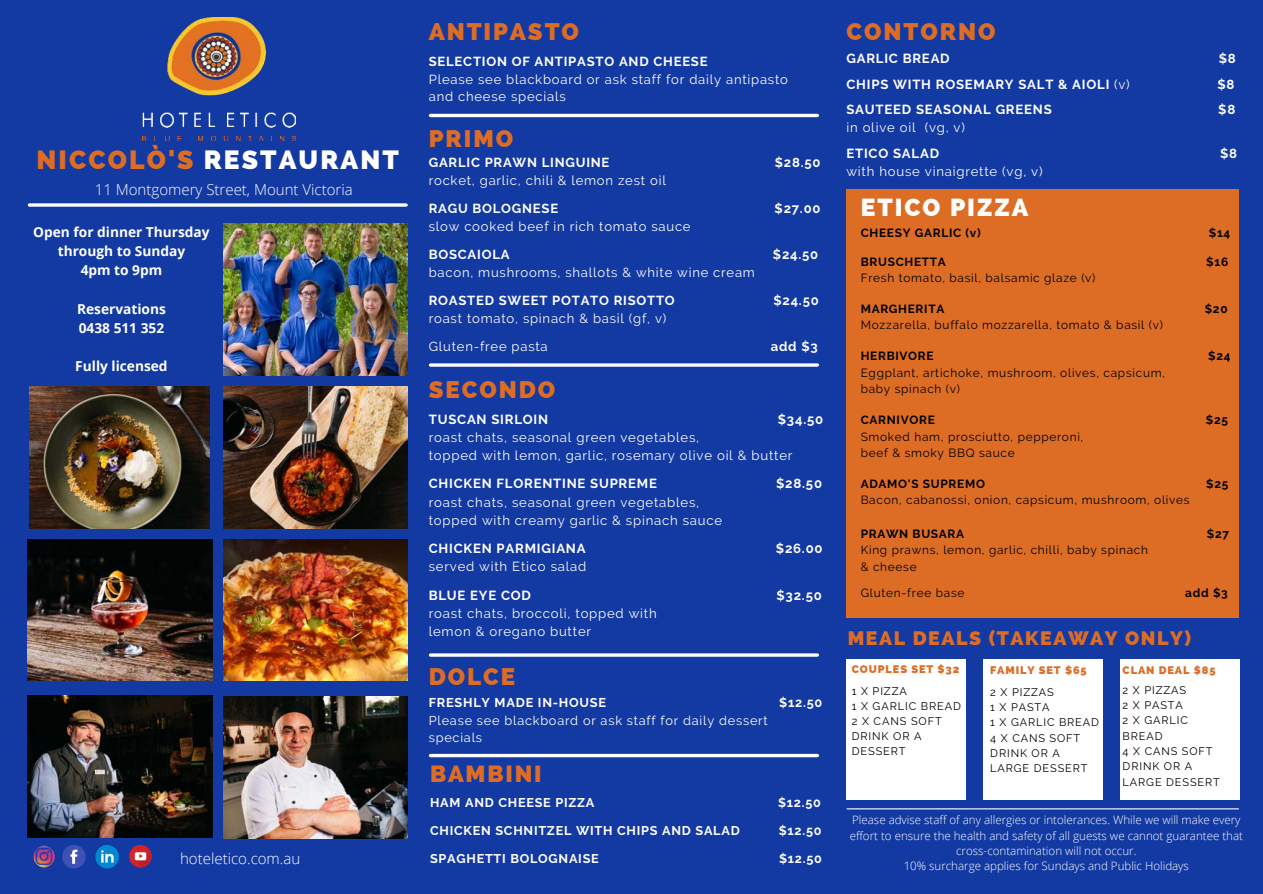
<style>
.page{position:relative;width:1263px;height:894px;background:#fff}
.page>*{position:absolute;margin:0;border:0;box-sizing:border-box;transform-origin:0 0}
.t1{font:800 26.4px "Raleway";letter-spacing:.08em;color:#fff}
.t2{font:800 24.6px "Raleway";letter-spacing:.08em;color:#fff}
.t3{font:800 24px "Raleway";letter-spacing:.08em;color:#dd6d25}
.t4{font:800 23.4px "Raleway";letter-spacing:.08em;color:#dd6d25}
.t5{font:800 19.5px "Raleway";letter-spacing:.08em;color:#dd6d25}
.t6{font:300 15px "Open Sans";color:#fff}
.t7{font:700 13.65px/19px "Open Sans";color:#fff;text-align:center}
.t8{font:13.2px/18.1px "Raleway";letter-spacing:.06em;color:#fff}
.t9{font:700 13.2px "Raleway";letter-spacing:.06em;color:#fff}
.t10{font:13.05px/27.9px "Raleway";letter-spacing:.06em;color:#fff}
.t11{font:700 13.05px "Raleway";letter-spacing:.06em;color:#fff}
.t12{font:12.75px/17.2px "Raleway";letter-spacing:.06em;color:#fff}
.t13{font:700 12.75px "Raleway";letter-spacing:.06em;color:#fff}
.t14{font:700 12.6px "Raleway";letter-spacing:.06em;color:#fff}
.t15{font:11.85px/16.5px "Raleway";letter-spacing:.06em;color:#000}
.t16{font:700 11.85px "Raleway";letter-spacing:.06em;color:#000}
.t17{font:300 11.55px/15.5px "Open Sans";color:#fff;text-align:center}
.t18{font:10.95px/15.3px "Raleway";letter-spacing:.08em;color:#000}
.t19{font:800 10.95px "Raleway";letter-spacing:.08em;color:#dd6d25}
.s1{color:#dd6d25}
.s2{font-weight:400}
</style>
<div class="page">
<div style="left:0;top:0;width:1263px;height:893px;background:#1339a3"></div>
<img style="left:143px;top:18px;width:152px;height:123px">
<img style="left:224px;top:387px;width:184px;height:141px">
<img style="left:30px;top:387px;width:180px;height:141px">
<img style="left:224px;top:539px;width:184px;height:141px">
<img style="left:28px;top:539px;width:184px;height:141px">
<svg style="left:430px;top:753px;width:387px;height:4px;background:#cad3ea"></svg>
<img style="left:28px;top:695px;width:184px;height:142px">
<hr style="left:430px;top:114px;width:387px;height:3px;background:#fff">
<hr style="left:430px;top:363px;width:387px;height:3px;background:#fff">
<hr style="left:430px;top:653px;width:387px;height:3px;background:#fff">
<svg style="left:29px;top:203px;width:377px;height:4px;background:#dae0f0"></svg>
<img style="left:224px;top:696px;width:184px;height:141px">
<img style="left:224px;top:224px;width:184px;height:151px">
<img style="left:33px;top:845px;width:22px;height:23px">
<svg style="left:62px;top:845px;width:24px;height:23px"></svg>
<svg style="left:95px;top:845px;width:24px;height:23px"></svg>
<svg style="left:129px;top:844px;width:23px;height:23px"></svg>
<svg style="left:132px;top:848px;width:20px;height:20px"></svg>
<div style="left:846px;top:189px;width:393px;height:429px;background:#dd6d25"></div>
<div style="left:846px;top:658px;width:120px;height:141px;background:#fff"></div>
<div style="left:983px;top:658px;width:119px;height:141px;background:#fff"></div>
<div style="left:1120px;top:658px;width:119px;height:141px;background:#fff"></div>
<hr style="left:847px;top:808px;width:391px;height:1px;background:#fff">
<h1 class="t1" style="left:37px;top:145px;width:364px"><span class="s1">NICCOLÒ'S</span> RESTAURANT</h1>
<p class="t6" style="left:95px;top:179px;width:260px">11 Montgomery Street, Mount Victoria</p>
<p class="t7" style="left:33px;top:222px;width:178px">Open for dinner Thursday through to Sunday<br>4pm to 9pm</p>
<p class="t7" style="left:77px;top:299px;width:90px;text-align:left">Reservations<br>0438 511 352</p>
<p class="t7" style="left:75px;top:356px;width:94px">Fully licensed</p>
<p class="t6" style="left:180px;top:848px;width:122px">hoteletico.com.au</p>
<h3 class="t3" style="left:429px;top:18px;width:152px">ANTIPASTO</h3>
<p class="t11" style="left:429px;top:54px;width:280px">SELECTION OF ANTIPASTO AND CHEESE</p>
<p class="t10" style="left:429px;top:70px;width:361px;line-height:17.4px">Please see blackboard or ask staff for daily antipasto and cheese specials</p>
<h3 class="t3" style="left:429px;top:125px;width:86px">PRIMO</h3>
<p class="t11" style="left:429px;top:155px;width:182px">GARLIC PRAWN LINGUINE</p>
<p class="t11" style="left:775px;top:155px;width:47px">$28.50</p>
<p class="t10" style="left:429px;top:166px;width:239px">rocket, garlic, chili &amp; lemon zest oil</p>
<p class="t11" style="left:429px;top:201px;width:131px">RAGU BOLOGNESE</p>
<p class="t11" style="left:775px;top:201px;width:47px">$27.00</p>
<p class="t10" style="left:429px;top:212px;width:263px">slow cooked beef in rich tomato sauce</p>
<p class="t11" style="left:429px;top:247px;width:82px">BOSCAIOLA</p>
<p class="t11" style="left:773px;top:247px;width:47px">$24.50</p>
<p class="t10" style="left:429px;top:258px;width:328px">bacon, mushrooms, shallots &amp; white wine cream</p>
<p class="t11" style="left:429px;top:293px;width:247px">ROASTED SWEET POTATO RISOTTO</p>
<p class="t11" style="left:773px;top:293px;width:47px">$24.50</p>
<p class="t10" style="left:429px;top:304px;width:239px">roast tomato, spinach &amp; basil (gf, v)<br>Gluten-free pasta</p>
<p class="t11" style="left:771px;top:339px;width:48px">add $3</p>
<h3 class="t3" style="left:429px;top:375px;width:128px">SECONDO</h3>
<p class="t9" style="left:429px;top:411px;width:121px">TUSCAN SIRLOIN</p>
<p class="t9" style="left:778px;top:411px;width:47px">$34.50</p>
<p class="t8" style="left:429px;top:428px;width:365px">roast chats, seasonal green vegetables,<br>topped with lemon, garlic, rosemary olive oil &amp; butter</p>
<p class="t9" style="left:429px;top:476px;width:230px">CHICKEN FLORENTINE SUPREME</p>
<p class="t9" style="left:776px;top:476px;width:47px">$28.50</p>
<p class="t8" style="left:429px;top:492px;width:295px">roast chats, seasonal green vegetables, topped with creamy garlic &amp; spinach sauce</p>
<p class="t9" style="left:429px;top:540px;width:158px">CHICKEN PARMIGIANA</p>
<p class="t9" style="left:776px;top:540px;width:48px">$26.00</p>
<p class="t8" style="left:429px;top:557px;width:159px">served with Etico salad</p>
<p class="t9" style="left:429px;top:587px;width:104px">BLUE EYE COD</p>
<p class="t9" style="left:776px;top:587px;width:47px">$32.50</p>
<p class="t8" style="left:429px;top:604px;width:229px">roast chats, broccoli, topped with lemon &amp; oregano butter</p>
<h3 class="t3" style="left:429px;top:662px;width:88px">DOLCE</h3>
<p class="t13" style="left:429px;top:695px;width:179px">FRESHLY MADE IN-HOUSE</p>
<p class="t13" style="left:779px;top:695px;width:45px">$12.50</p>
<p class="t12" style="left:429px;top:711px;width:341px">Please see blackboard or ask staff for daily dessert specials</p>
<h3 class="t4" style="left:430px;top:760px;width:113px">BAMBINI</h3>
<p class="t14" style="left:430px;top:795px;width:166px">HAM AND CHEESE PIZZA</p>
<p class="t14" style="left:778px;top:795px;width:44px">$12.50</p>
<p class="t14" style="left:430px;top:823px;width:311px">CHICKEN SCHNITZEL WITH CHIPS AND SALAD</p>
<p class="t14" style="left:779px;top:823px;width:44px">$12.50</p>
<p class="t14" style="left:430px;top:850px;width:170px">SPAGHETTI BOLOGNAISE</p>
<p class="t14" style="left:779px;top:850px;width:44px">$12.50</p>
<h3 class="t3" style="left:846px;top:17px;width:151px">CONTORNO</h3>
<p class="t9" style="left:846px;top:51px;width:105px">GARLIC BREAD</p>
<p class="t9" style="left:1219px;top:51px;width:19px">$8</p>
<p class="t9" style="left:846px;top:76px;width:285px">CHIPS WITH ROSEMARY SALT &amp; AIOLI <span class="s2">(v)</span></p>
<p class="t9" style="left:1217px;top:76px;width:19px">$8</p>
<p class="t9" style="left:846px;top:102px;width:207px">SAUTEED SEASONAL GREENS</p>
<p class="t9" style="left:1218px;top:102px;width:19px">$8</p>
<p class="t8" style="left:846px;top:118px;width:120px">in olive oil (vg, v)</p>
<p class="t9" style="left:846px;top:145px;width:94px">ETICO SALAD</p>
<p class="t9" style="left:1220px;top:145px;width:19px">$8</p>
<p class="t8" style="left:846px;top:162px;width:198px">with house vinaigrette (vg, v)</p>
<h2 class="t2" style="left:861px;top:193px;width:169px">ETICO PIZZA</h2>
<p class="t16" style="left:861px;top:226px;width:122px">CHEESY GARLIC (v)</p>
<p class="t16" style="left:1209px;top:226px;width:23px">$14</p>
<p class="t16" style="left:861px;top:254px;width:87px">BRUSCHETTA</p>
<p class="t16" style="left:1206px;top:254px;width:23px">$16</p>
<p class="t15" style="left:861px;top:270px;width:236px">Fresh tomato, basil, balsamic glaze (v)</p>
<p class="t16" style="left:861px;top:302px;width:85px">MARGHERITA</p>
<p class="t16" style="left:1205px;top:302px;width:24px">$20</p>
<p class="t15" style="left:861px;top:317px;width:304px">Mozzarella, buffalo mozzarella, tomato &amp; basil (v)</p>
<p class="t16" style="left:861px;top:349px;width:74px">HERBIVORE</p>
<p class="t16" style="left:1208px;top:349px;width:24px">$24</p>
<p class="t15" style="left:861px;top:364px;width:306px">Eggplant, artichoke, mushroom, olives, capsicum, baby spinach (v)</p>
<p class="t16" style="left:861px;top:413px;width:76px">CARNIVORE</p>
<p class="t16" style="left:1206px;top:413px;width:24px">$25</p>
<p class="t15" style="left:861px;top:428px;width:224px">Smoked ham, prosciutto, pepperoni, beef &amp; smoky BBQ sauce</p>
<p class="t16" style="left:861px;top:477px;width:126px">ADAMO'S SUPREMO</p>
<p class="t16" style="left:1206px;top:477px;width:24px">$25</p>
<p class="t15" style="left:861px;top:492px;width:331px">Bacon, cabanossi, onion, capsicum, mushroom, olives</p>
<p class="t16" style="left:861px;top:526px;width:105px">PRAWN BUSARA</p>
<p class="t16" style="left:1207px;top:526px;width:24px">$27</p>
<p class="t15" style="left:861px;top:541px;width:289px">King prawns, lemon, garlic, chilli, baby spinach &amp; cheese</p>
<p class="t15" style="left:861px;top:584px;width:105px">Gluten-free base</p>
<p class="t16" style="left:1185px;top:586px;width:44px">add $3</p>
<h3 class="t5" style="left:848px;top:627px;width:345px">MEAL DEALS (TAKEAWAY ONLY)</h3>
<p class="t19" style="left:990px;top:663px;width:98px">FAMILY SET $65</p>
<p class="t18" style="left:990px;top:683px;width:110px">2 X PIZZAS<br>1 X PASTA<br>1 X GARLIC BREAD<br>4 X CANS SOFT<br>DRINK OR A<br>LARGE DESSERT</p>
<p class="t19" style="left:852px;top:662px;width:109px">COUPLES SET $32</p>
<p class="t18" style="left:852px;top:683px;width:111px">1 X PIZZA<br>1 X GARLIC BREAD<br>2 X CANS SOFT<br>DRINK OR A<br>DESSERT</p>
<p class="t19" style="left:1123px;top:663px;width:94px">CLAN DEAL $85</p>
<p class="t18" style="left:1123px;top:681px;width:99px">2 X PIZZAS<br>2 X PASTA<br>2 X GARLIC<br>BREAD<br>4 X CANS SOFT<br>DRINK OR A<br>LARGE DESSERT</p>
<p class="t17" style="left:850px;top:811px;width:395px">Please advise staff of any allergies or intolerances. While we will make every effort to ensure the health and safety of all guests we cannot guarantee that cross-contamination will not occur.<br>10% surcharge applies for Sundays and Public Holidays</p>
</div>
